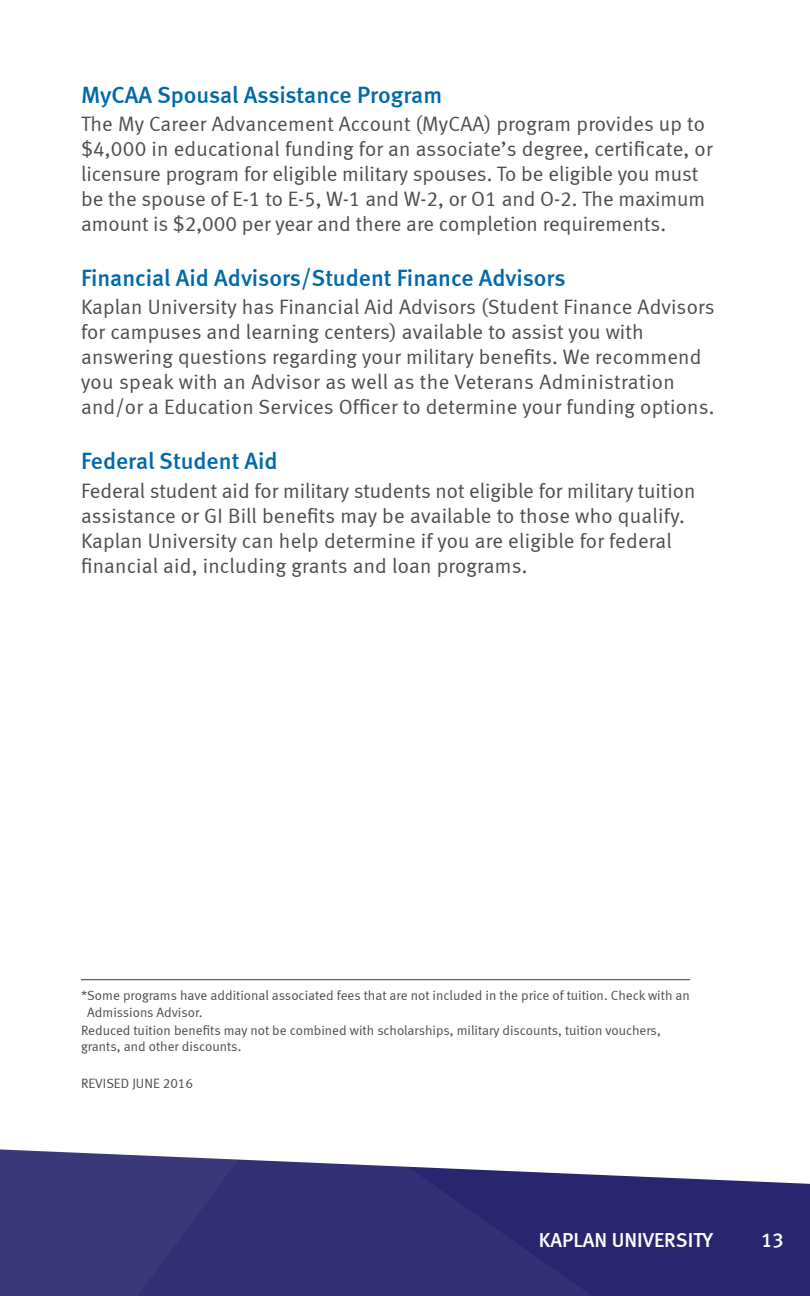
<style>
.page{position:relative;width:810px;height:1296px;background:#fff}
.page>*{position:absolute;margin:0;border:0;box-sizing:border-box;transform-origin:0 0}
.t1{font:23.62px "Meta Medium LF";color:#0069aa}
.t2{font:20.7px/25px "Meta Normal LF";letter-spacing:.005em;color:#4d4d4f}
.t3{font:20.25px "Meta Medium LF";color:#fff}
.t4{font:13.5px/16.2px "Meta Normal LF";color:#4d4d4f}
</style>
<div class="page">
<div style="left:736px;top:1180px;width:74px;height:116px;background:#29266f"></div>
<svg style="left:239px;top:1159px;width:497px;height:137px;background:#3f3c7d"></svg>
<svg style="left:0;top:1149px;width:239px;height:147px;background:#413e7e"></svg>
<hr style="left:81px;top:979px;width:609px;height:1px;background:#4d4d4f">
<p class="t1" style="left:81px;top:81px;width:363px">MyCAA Spousal Assistance Program</p>
<p class="t2" style="left:81px;top:111px;width:633px">The My Career Advancement Account (MyCAA) program provides up to $4,000 in educational funding for an associate’s degree, certificate, or licensure program for eligible military spouses. To be eligible you must be the spouse of E-1 to E-5, W-1 and W-2, or O1 and O-2. The maximum amount is $2,000 per year and there are completion requirements.</p>
<p class="t1" style="left:81px;top:264px;width:486px">Financial Aid Advisors/Student Finance Advisors</p>
<p class="t2" style="left:81px;top:295px;width:635px">Kaplan University has Financial Aid Advisors (Student Finance Advisors for campuses and learning centers) available to assist you with answering questions regarding your military benefits. We recommend you speak with an Advisor as well as the Veterans Administration and/or a Education Services Officer to determine your funding options.</p>
<p class="t1" style="left:81px;top:448px;width:198px">Federal Student Aid</p>
<p class="t2" style="left:81px;top:478px;width:616px">Federal student aid for military students not eligible for military tuition assistance or GI Bill benefits may be available to those who qualify.<br>Kaplan University can help determine if you are eligible for federal financial aid, including grants and loan programs.</p>
<p class="t4" style="left:87px;top:988px;width:604px;text-indent:-6px">*Some programs have additional associated fees that are not included in the price of tuition. Check with an<br>Admissions Advisor.</p>
<p class="t4" style="left:81px;top:1022px;width:581px">Reduced tuition benefits may not be combined with scholarships, military discounts, tuition vouchers, grants, and other discounts.</p>
<p class="t4" style="left:81px;top:1075px;width:114px">REVISED JUNE 2016</p>
<p class="t3" style="left:539px;top:1229px;width:176px">KAPLAN UNIVERSITY</p>
<p class="t3" style="left:761px;top:1229px;width:24px">13</p>
</div>
